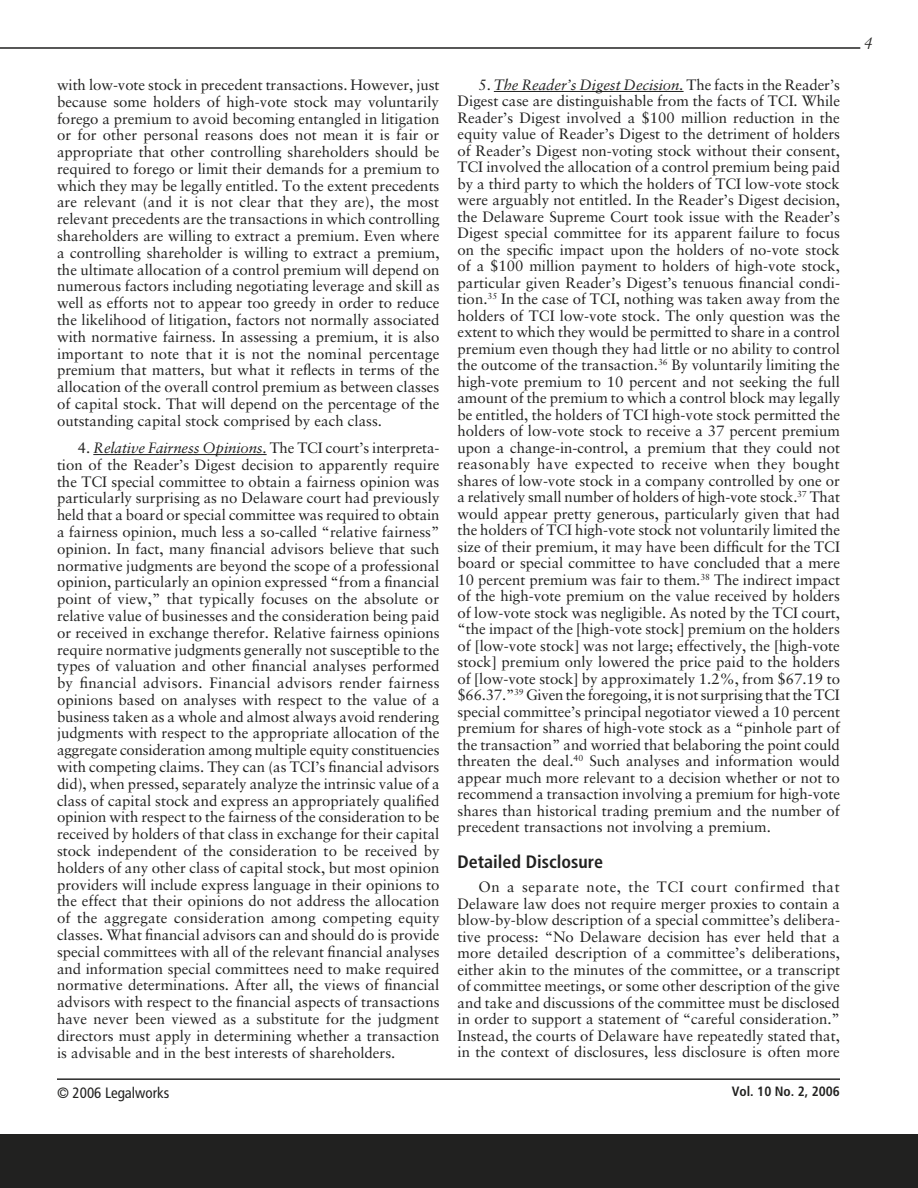
<style>
.page{position:relative;width:918px;height:1188px;background:#fff}
.page>*{position:absolute;margin:0;border:0;box-sizing:border-box;transform-origin:0 0}
.t1{font:700 condensed 18px "Frutiger";color:#212120}
.t2{font:italic 18px "Elegant Garamond BT";color:#212120}
.t3{font:15px/16.8px "Sabon";color:#212120;text-align:justify}
.t4{font:condensed 15px "Frutiger";color:#212120}
.t5{font:700 condensed 13.5px "Frutiger";color:#212120}
.s1{font-style:italic}
</style>
<div class="page">
<div style="left:0;top:1134px;width:918px;height:54px;background:#212120"></div>
<hr style="left:0;top:47px;width:860px;height:2px;background:#212120">
<hr style="left:57px;top:1079px;width:783px;height:1px;background:#212120">
<hr style="left:93px;top:454px;width:174px;height:1px;background:#212120">
<hr style="left:494px;top:91px;width:190px;height:1px;background:#212120">
<p class="t3" style="left:57px;top:76px;width:384px">with low-vote stock in precedent transactions. However, just because some holders of high-vote stock may voluntarily forego a premium to avoid becoming entangled in litigation or for other personal reasons does not mean it is fair or appropriate that other controlling shareholders should be required to forego or limit their demands for a premium to which they may be legally entitled. To the extent precedents are relevant (and it is not clear that they are), the most relevant precedents are the transactions in which controlling shareholders are willing to extract a premium. Even where a controlling shareholder is willing to extract a premium, the ultimate allocation of a control premium will depend on numerous factors including negotiating leverage and skill as well as efforts not to appear too greedy in order to reduce the likelihood of litigation, factors not normally associated with normative fairness. In assessing a premium, it is also important to note that it is not the nominal percentage premium that matters, but what it reflects in terms of the allocation of the overall control premium as between classes of capital stock. That will depend on the percentage of the outstanding capital stock comprised by each class.</p>
<p class="t3" style="left:57px;top:439px;width:384px;text-indent:21px">4. <span class="s1">Relative Fairness Opinions.</span> The TCI court’s interpreta&shy;tion of the Reader’s Digest decision to apparently require the TCI special committee to obtain a fairness opinion was particularly surprising as no Delaware court had previously held that a board or special committee was required to obtain a fairness opinion, much less a so-called “relative fairness” opinion. In fact, many financial advisors believe that such normative judgments are beyond the scope of a professional opinion, particularly an opinion expressed “from a financial point of view,” that typically focuses on the absolute or relative value of businesses and the consideration being paid or received in exchange therefor. Relative fairness opinions require normative judgments generally not susceptible to the types of valuation and other financial analyses performed by financial advisors. Financial advisors render fairness opinions based on analyses with respect to the value of a business taken as a whole and almost always avoid rendering judgments with respect to the appropriate allocation of the aggregate consideration among multiple equity constituencies with competing claims. They can (as TCI’s financial advisors did), when pressed, separately analyze the intrinsic value of a class of capital stock and express an appropriately qualified opinion with respect to the fairness of the consideration to be received by holders of that class in exchange for their capital stock independent of the consideration to be received by holders of any other class of capital stock, but most opinion providers will include express language in their opinions to the effect that their opinions do not address the allocation of the aggregate consideration among competing equity classes. What financial advisors can and should do is provide special committees with all of the relevant financial analyses and information special committees need to make required normative determinations. After all, the views of financial advisors with respect to the financial aspects of transactions have never been viewed as a substitute for the judgment directors must apply in determining whether a transaction is advisable and in the best interests of shareholders.</p>
<p class="t3" style="left:457px;top:76px;width:384px;text-indent:21px">5. <span class="s1">The Reader’s Digest Decision.</span> The facts in the Reader’s Digest case are distinguishable from the facts of TCI. While Reader’s Digest involved a $100 million reduction in the equity value of Reader’s Digest to the detriment of holders of Reader’s Digest non-voting stock without their consent, TCI involved the allocation of a control premium being paid by a third party to which the holders of TCI low-vote stock were arguably not entitled. In the Reader’s Digest decision, the Delaware Supreme Court took issue with the Reader’s Digest special committee for its apparent failure to focus on the specific impact upon the holders of no-vote stock of a $100 million payment to holders of high-vote stock, particular given Reader’s Digest’s tenuous financial condi&shy;tion.<sup>35</sup> In the case of TCI, nothing was taken away from the holders of TCI low-vote stock. The only question was the extent to which they would be permitted to share in a control premium even though they had little or no ability to control the outcome of the transaction.<sup>36</sup> By voluntarily limiting the high-vote premium to 10 percent and not seeking the full amount of the premium to which a control block may legally be entitled, the holders of TCI high-vote stock permitted the holders of low-vote stock to receive a 37 percent premium upon a change-in-control, a premium that they could not reasonably have expected to receive when they bought shares of low-vote stock in a company controlled by one or a relatively small number of holders of high-vote stock.<sup>37</sup> That would appear pretty generous, particularly given that had the holders of TCI high-vote stock not voluntarily limited the size of their premium, it may have been difficult for the TCI board or special committee to have concluded that a mere 10 percent premium was fair to them.<sup>38</sup> The indirect impact of the high-vote premium on the value received by holders of low-vote stock was negligible. As noted by the TCI court, “the impact of the [high-vote stock] premium on the holders of [low-vote stock] was not large; effectively, the [high-vote stock] premium only lowered the price paid to the holders of [low-vote stock] by approximately 1.2%, from $67.19 to $66.37.”<sup>39</sup> Given the foregoing, it is not surprising that the TCI special committee’s principal negotiator viewed a 10 percent premium for shares of high-vote stock as a “pinhole part of the transaction” and worried that belaboring the point could threaten the deal.<sup>40</sup> Such analyses and information would appear much more relevant to a decision whether or not to recommend a transaction involving a premium for high-vote shares than historical trading premium and the number of precedent transactions not involving a premium.</p>
<p class="t1" style="left:458px;top:852px;width:147px">Detailed Disclosure</p>
<p class="t3" style="left:458px;top:879px;width:384px;text-indent:21px">On a separate note, the TCI court confirmed that Delaware law does not require merger proxies to contain a blow-by-blow description of a special committee’s delibera&shy;tive process: “No Delaware decision has ever held that a more detailed description of a committee’s deliberations, either akin to the minutes of the committee, or a transcript of committee meetings, or some other description of the give and take and discussions of the committee must be disclosed in order to support a statement of “careful consideration.” Instead, the courts of Delaware have repeatedly stated that, in the context of disclosures, less disclosure is often more</p>
<p class="t4" style="left:57px;top:1084px;width:114px">© 2006 Legalworks</p>
<p class="t5" style="left:732px;top:1083px;width:110px">Vol. 10 No. 2, 2006</p>
<p class="t2" style="left:864px;top:33px;width:10px">4</p>
</div>
